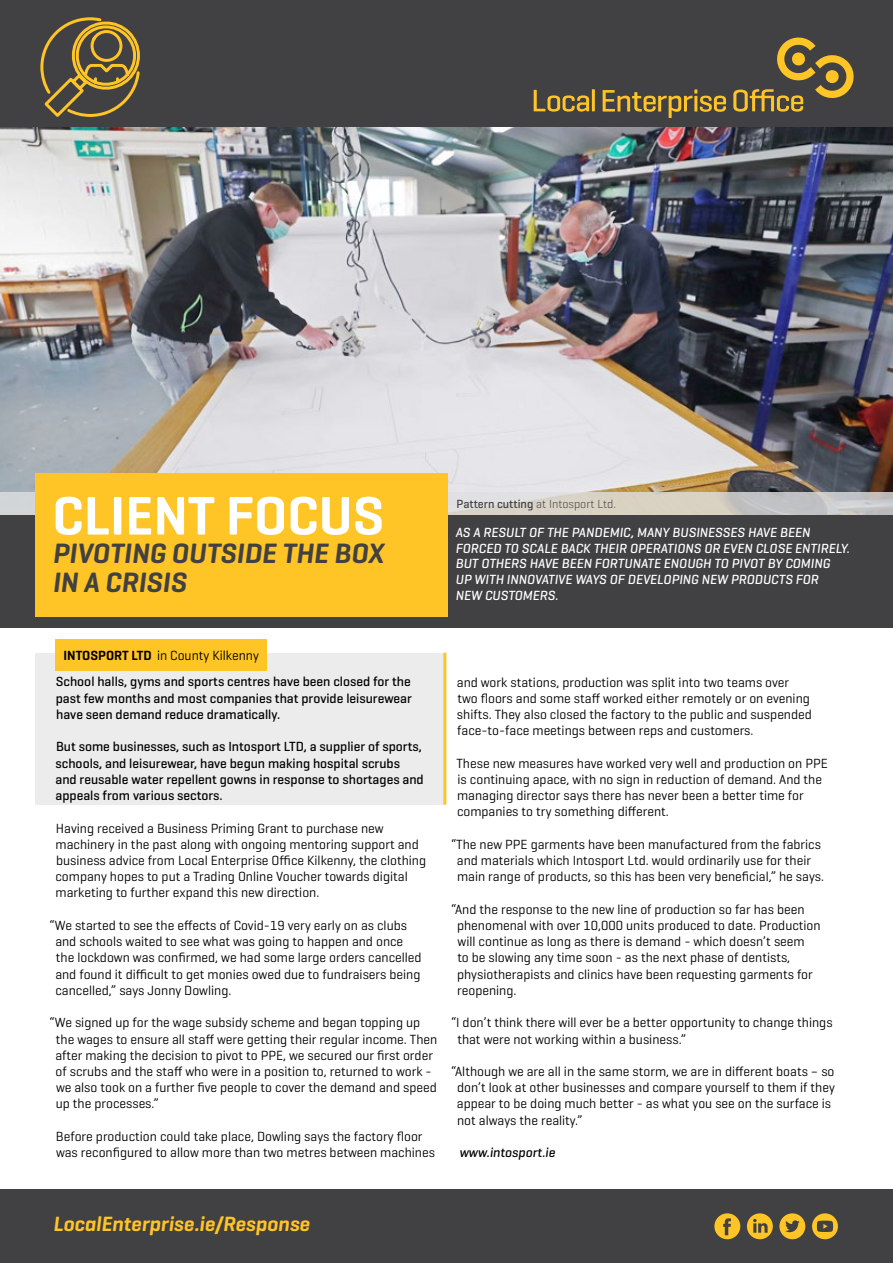
<style>
.page{position:relative;width:893px;height:1263px;background:#fff}
.page>*{position:absolute;margin:0;border:0;box-sizing:border-box;transform-origin:0 0}
.t1{font:600 55.2px "Geogrotesque";color:#fff}
.t2{font:italic 600 28.5px/28.5px "Geogrotesque";color:#414042}
.t3{font:italic 600 21px "Geogrotesque";color:#ffc425}
.t4{font:13.5px/16.2px "Geogrotesque";color:#000}
.t5{font:500 13.5px/16.2px "Geogrotesque";color:#000;text-align:justify}
.t6{font:italic 500 13.5px/15.8px "Geogrotesque";color:#fff}
.t7{font:italic 500 13.5px "Geogrotesque";color:#000}
.t8{font:300 12px "Geogrotesque";color:#414042}
.s1{font-weight:500}
.s2{font-weight:600}
</style>
<div class="page">
<div style="left:35px;top:653px;width:410px;height:152px;background:#ececec"></div>
<img style="left:0;top:127px;width:893px;height:366px">
<div style="left:0;top:0;width:893px;height:127px;background:#414042"></div>
<div style="left:0;top:515px;width:893px;height:112px;background:#414042"></div>
<div style="left:0;top:1189px;width:893px;height:74px;background:#414042"></div>
<svg style="left:714px;top:1213px;width:26px;height:26px"></svg>
<svg style="left:747px;top:1213px;width:26px;height:26px"></svg>
<svg style="left:779px;top:1213px;width:26px;height:26px"></svg>
<svg style="left:812px;top:1213px;width:26px;height:26px"></svg>
<svg style="left:0;top:493px;width:893px;height:22px;background:#d2cfc9"></svg>
<div style="left:35px;top:474px;width:413px;height:143px;background:#ffc425"></div>
<svg style="left:534px;top:90px;width:55px;height:22px"></svg>
<hr style="left:592px;top:89px;width:3px;height:22px;background:#ffc425">
<svg style="left:603px;top:89px;width:123px;height:29px"></svg>
<svg style="left:733px;top:37px;width:121px;height:75px"></svg>
<svg style="left:40px;top:17px;width:100px;height:100px"></svg>
<div style="left:55px;top:639px;width:212px;height:31px;background:#ffc425"></div>
<hr style="left:443px;top:653px;width:3px;height:152px;background:#ffc425">
<h1 class="t1" style="left:52px;top:481px;width:333px">CLIENT FOCUS</h1>
<h2 class="t2" style="left:52px;top:539px;width:333px">PIVOTING OUTSIDE THE BOX<br>IN A CRISIS</h2>
<p class="t8" style="left:457px;top:496px;width:161px"><span class="s1">Pattern cutting</span> at Intosport Ltd.</p>
<p class="t6" style="left:455px;top:524px;width:396px">AS A RESULT OF THE PANDEMIC, MANY BUSINESSES HAVE BEEN FORCED TO SCALE BACK THEIR OPERATIONS OR EVEN CLOSE ENTIRELY.<br>BUT OTHERS HAVE BEEN FORTUNATE ENOUGH TO PIVOT BY COMING<br>UP WITH INNOVATIVE WAYS OF DEVELOPING NEW PRODUCTS FOR<br>NEW CUSTOMERS.</p>
<p class="t4" style="left:64px;top:646px;width:197px"><span class="s2">INTOSPORT LTD</span> in County Kilkenny</p>
<p class="t5" style="left:56px;top:673px;width:358px">School halls, gyms and sports centres have been closed for the past few months and most companies that provide leisurewear have seen demand reduce dramatically.</p>
<p class="t5" style="left:55px;top:738px;width:370px;text-align:left">But some businesses, such as Intosport LTD, a supplier of sports, schools, and leisurewear, have begun making hospital scrubs and reusable water repellent gowns in response to shortages and appeals from various sectors.</p>
<p class="t4" style="left:56px;top:819px;width:372px">Having received a Business Priming Grant to purchase new machinery in the past along with ongoing mentoring support and business advice from Local Enterprise Office Kilkenny, the clothing company hopes to put a Trading Online Voucher towards digital marketing to further expand this new direction.</p>
<p class="t4" style="left:55px;top:917px;width:368px;text-indent:-6px">“We started to see the effects of Covid-19 very early on as clubs and schools waited to see what was going to happen and once the lockdown was confirmed, we had some large orders cancelled and found it difficult to get monies owed due to fundraisers being cancelled,” says Jonny Dowling.</p>
<p class="t4" style="left:55px;top:1014px;width:384px;text-indent:-6px">“We signed up for the wage subsidy scheme and began topping up the wages to ensure all staff were getting their regular income. Then after making the decision to pivot to PPE, we secured our first order of scrubs and the staff who were in a position to, returned to work - we also took on a further five people to cover the demand and speed up the processes.”</p>
<p class="t4" style="left:56px;top:1128px;width:381px">Before production could take place, Dowling says the factory floor was reconfigured to allow more than two metres between machines</p>
<p class="t4" style="left:457px;top:673px;width:357px">and work stations, production was split into two teams over two floors and some staff worked either remotely or on evening shifts. They also closed the factory to the public and suspended face-to-face meetings between reps and customers.</p>
<p class="t4" style="left:456px;top:754px;width:373px">These new measures have worked very well and production on PPE is continuing apace, with no sign in reduction of demand. And the managing director says there has never been a better time for companies to try something different.</p>
<p class="t4" style="left:451px;top:836px;width:375px;text-align:center">“The new PPE garments have been manufactured from the fabrics and materials which Intosport Ltd. would ordinarily use for their main range of products, so this has been very beneficial,” he says.</p>
<p class="t4" style="left:457px;top:901px;width:365px;text-indent:-6px">“And the response to the new line of production so far has been phenomenal with over 10,000 units produced to date. Production will continue as long as there is demand - which doesn’t seem<br>to be slowing any time soon - as the next phase of dentists, physiotherapists and clinics have been requesting garments for reopening.</p>
<p class="t4" style="left:457px;top:1014px;width:377px;text-indent:-6px">“I don’t think there will ever be a better opportunity to change things that were not working within a business.”</p>
<p class="t4" style="left:457px;top:1063px;width:379px;text-indent:-6px">“Although we are all in the same storm, we are in different boats – so don’t look at other businesses and compare yourself to them if they appear to be doing much better - as what you see on the surface is not always the reality.”</p>
<p class="t7" style="left:459px;top:1144px;width:97px">www.intosport.ie</p>
<h3 class="t3" style="left:53px;top:1211px;width:258px">LocalEnterprise.ie/Response</h3>
</div>
